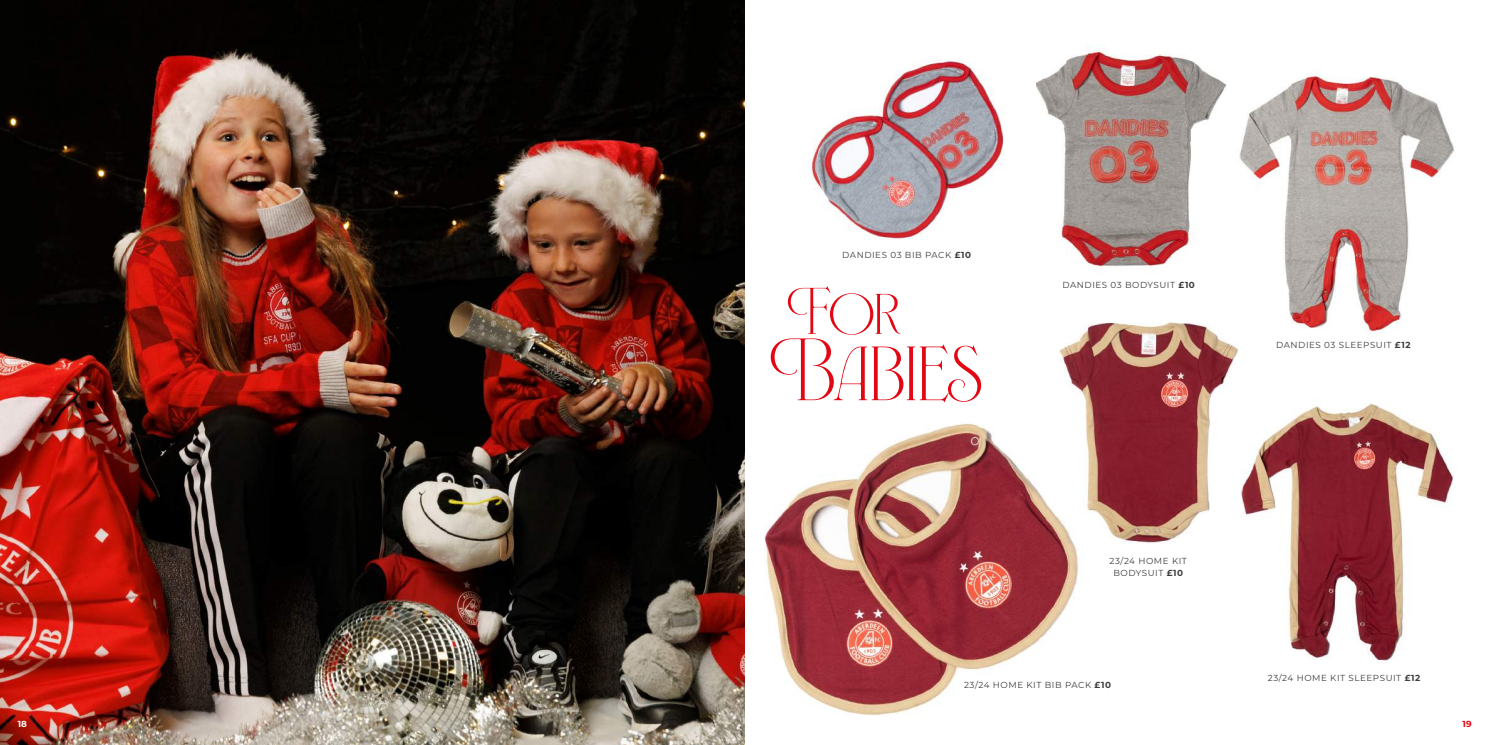
<style>
.page{position:relative;width:1489px;height:745px;background:#fff}
.page>*{position:absolute;margin:0;border:0;box-sizing:border-box;transform-origin:0 0}
.t1{font:700 117.5px "Fleur";color:#e30613}
.t2{font:700 87.5px "Fleur";color:#e30613}
.t3{font:8.75px/11.2px "Montserrat";letter-spacing:.06em;color:#3c3c3b;text-align:center}
.t4{font:700 8.75px "Montserrat";color:#fff}
.t5{font:700 8.75px "Montserrat";color:#e30613}
.s1{font-weight:700}
</style>
<div class="page">
<img style="left:744px;top:374px;width:334px;height:367px">
<img style="left:807px;top:60px;width:198px;height:180px">
<img style="left:1049px;top:322px;width:189px;height:233px">
<img style="left:1231px;top:73px;width:223px;height:264px">
<img style="left:1231px;top:398px;width:222px;height:263px">
<img style="left:1036px;top:46px;width:191px;height:223px">
<img style="left:0;top:0;width:744px;height:744px">
<p class="t3" style="left:842px;top:248px;width:130px">DANDIES 03 BIB PACK <span class="s1">£10</span></p>
<h2 class="t2" style="left:788px;top:256px;width:112px">For</h2>
<h1 class="t1" style="left:771px;top:296px;width:212px">Babies</h1>
<p class="t3" style="left:1062px;top:279px;width:134px">DANDIES 03 BODYSUIT <span class="s1">£10</span></p>
<p class="t3" style="left:1109px;top:555px;width:79px">23/24 HOME KIT<br>BODYSUIT <span class="s1">£10</span></p>
<p class="t3" style="left:964px;top:678px;width:148px">23/24 HOME KIT BIB PACK <span class="s1">£10</span></p>
<p class="t3" style="left:1275px;top:339px;width:136px">DANDIES 03 SLEEPSUIT <span class="s1">£12</span></p>
<p class="t3" style="left:1267px;top:671px;width:154px">23/24 HOME KIT SLEEPSUIT <span class="s1">£12</span></p>
<p class="t4" style="left:18px;top:717px;width:11px">18</p>
<p class="t5" style="left:1462px;top:717px;width:11px">19</p>
</div>
